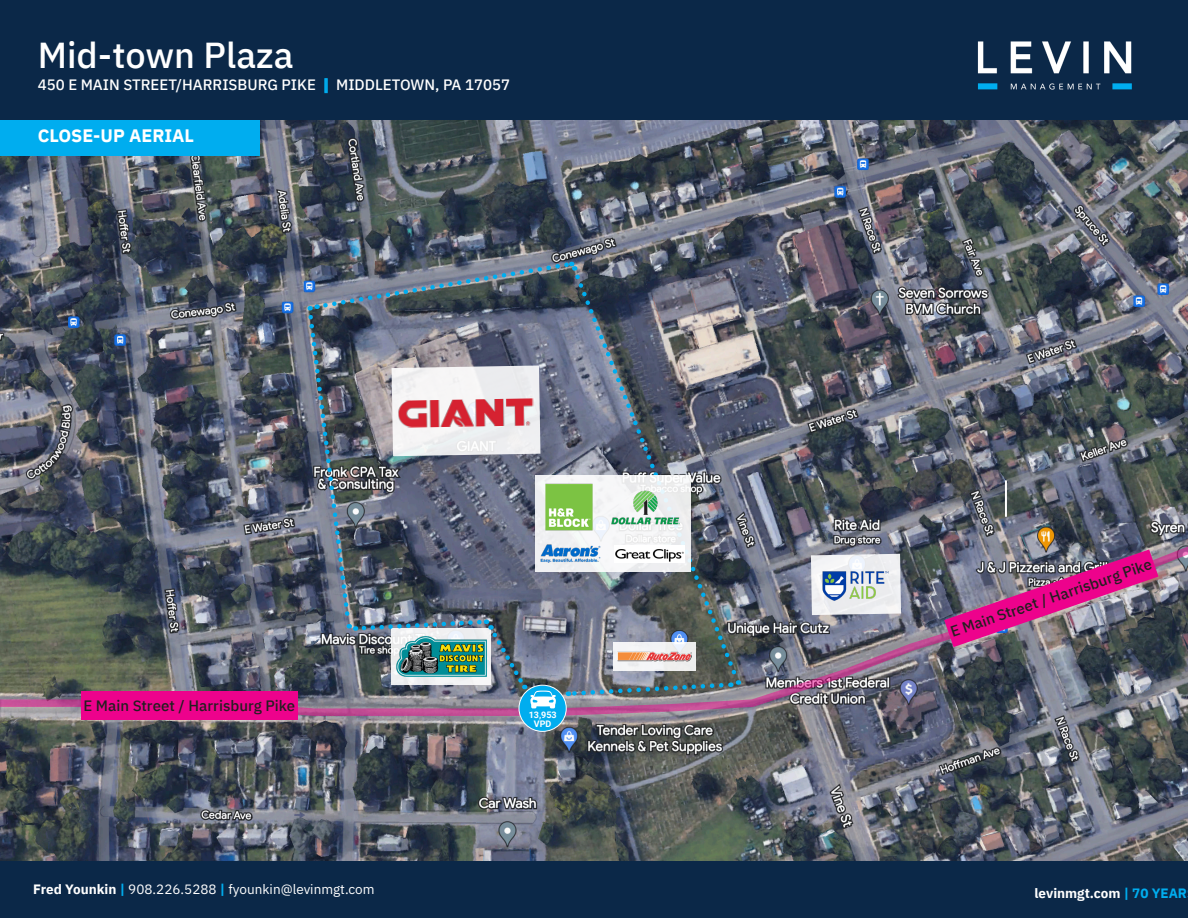
<style>
.page{position:relative;width:1188px;height:918px;background:#fff}
.page>*{position:absolute;margin:0;border:0;box-sizing:border-box;transform-origin:0 0}
.t1{font:500 36px "IBM Plex Sans";color:#fff}
.t2{font:700 18px "IBM Plex Sans";color:#fff}
.t3{font:500 15px "IBM Plex Sans";color:#231f20}
.t4{font:500 15px "IBM Plex Sans";color:#fff}
.t5{font:13.5px "IBM Plex Sans";color:#fff}
.t6{font:700 13.5px "IBM Plex Sans";color:#fff}
.t7{font:700 9px "Roboto";color:#fff}
.s1{font-weight:700;color:#00adef}
.s2{font-weight:700}
.s3{color:#00adef}
</style>
<div class="page">
<img style="left:0;top:120px;width:1188px;height:742px">
<hr style="left:1005px;top:480px;width:2px;height:37px;background:#fff">
<div style="left:0;top:120px;width:259px;height:36px;background:#00adef"></div>
<div style="left:0;top:0;width:1188px;height:120px;background:#0b2848"></div>
<img style="left:977px;top:41px;width:155px;height:49px">
<div style="left:0;top:862px;width:1188px;height:56px;background:#0b2848"></div>
<svg style="left:731px;top:271px;width:11px;height:249px;background:#767886"></svg>
<img style="left:0;top:520px;width:1188px;height:197px">
<div style="left:81px;top:692px;width:217px;height:28px;background:#ed028c"></div>
<img style="left:944px;top:549px;width:214px;height:98px">
<div style="left:519px;top:685px;width:47px;height:46px;background:#00adef;border-radius:50%"></div>
<div style="left:519px;top:685px;width:48px;height:47px;border:1px solid #fff;border-radius:50%"></div>
<img style="left:306px;top:260px;width:425px;height:448px">
<img style="left:615px;top:545px;width:70px;height:17px">
<p class="t1" style="left:38px;top:27px;width:257px">Mid-town Plaza</p>
<p class="t4" style="left:38px;top:73px;width:474px">450 E MAIN STREET/HARRISBURG PIKE <span class="s1">|</span> MIDDLETOWN, PA 17057</p>
<p class="t2" style="left:38px;top:121px;width:158px">CLOSE-UP AERIAL</p>
<p class="t3" style="left:83px;top:694px;width:213px">E Main Street / Harrisburg Pike</p>
<p class="t7" style="left:529px;top:708px;width:30px">13,953</p>
<p class="t7" style="left:534px;top:718px;width:19px">VPD</p>
<p class="t3" style="left:947px;top:621px;width:213px;rotate:-19deg">E Main Street / Harrisburg Pike</p>
<p class="t5" style="left:33px;top:879px;width:343px"><span class="s2">Fred Younkin</span> <span class="s1">|</span> 908.226.5288 <span class="s1">|</span> fyounkin@levinmgt.com</p>
<p class="t6" style="left:1035px;top:882px;width:154px">levinmgt.com <span class="s3">| 70 YEAR</span></p>
</div>
